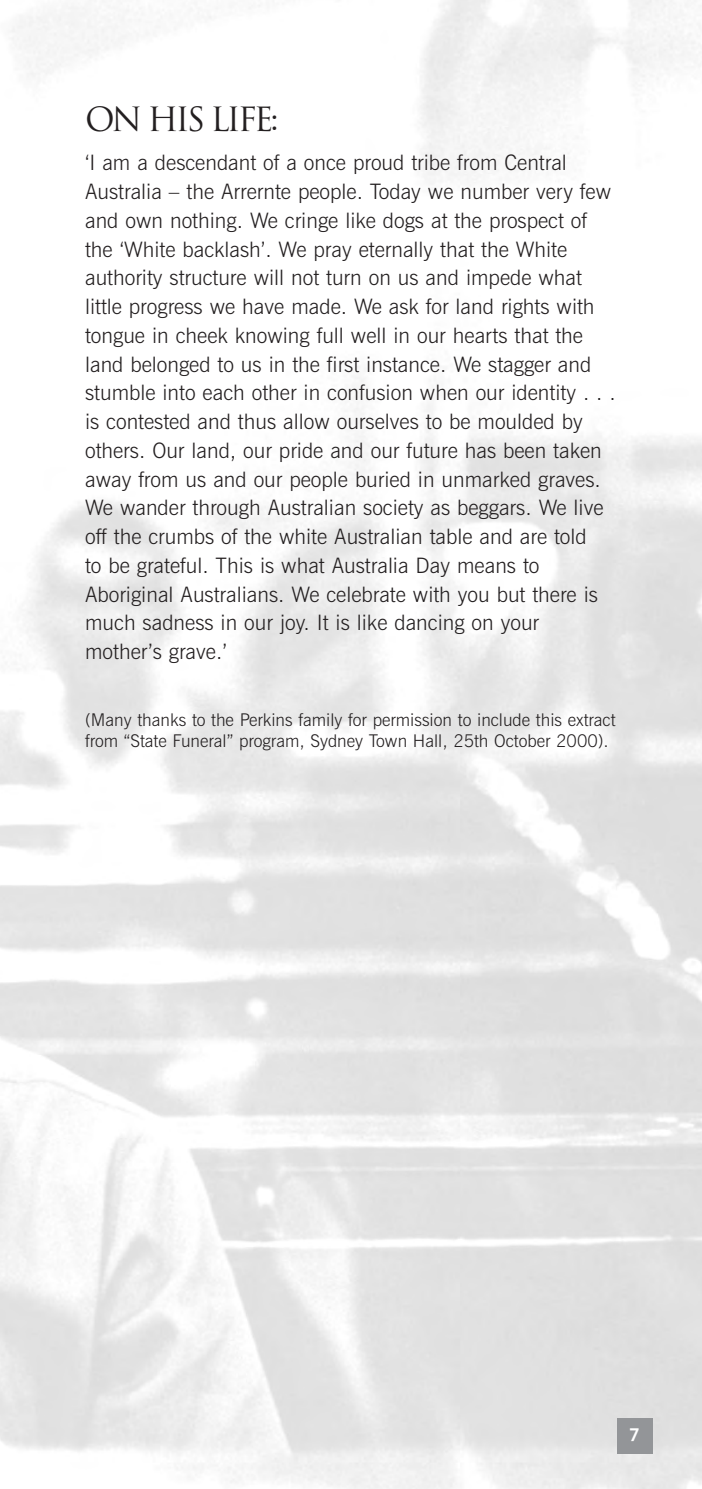
<style>
.page{position:relative;width:702px;height:1489px;background:#fff}
.page>*{position:absolute;margin:0;border:0;box-sizing:border-box;transform-origin:0 0}
.t1{font:32.5px "Trajan";letter-spacing:-.1em;color:#231f20}
.t2{font:300 21.25px/28.8px "News Gothic BT";color:#231f20}
.t3{font:300 17.5px/21px "News Gothic BT";color:#231f20}
.t4{font:700 17.5px "News Gothic BT";color:#fff}
</style>
<div class="page">
<div style="left:617px;top:1417px;width:35px;height:36px;background:#939598"></div>
<h1 class="t1" style="left:85px;top:101px;width:195px">ON HIS LIFE:</h1>
<p class="t2" style="left:85px;top:150px;width:532px">‘I am a descendant of a once proud tribe from Central Australia – the Arrernte people. Today we number very few and own nothing. We cringe like dogs at the prospect of the ‘White backlash’. We pray eternally that the White authority structure will not turn on us and impede what little progress we have made. We ask for land rights with tongue in cheek knowing full well in our hearts that the land belonged to us in the first instance. We stagger and stumble into each other in confusion when our identity . . . is contested and thus allow ourselves to be moulded by others. Our land, our pride and our future has been taken away from us and our people buried in unmarked graves.<br>We wander through Australian society as beggars. We live off the crumbs of the white Australian table and are told<br>to be grateful. This is what Australia Day means to Aboriginal Australians. We celebrate with you but there is much sadness in our joy. It is like dancing on your mother’s grave.’</p>
<p class="t3" style="left:85px;top:710px;width:532px">(Many thanks to the Perkins family for permission to include this extract from “State Funeral” program, Sydney Town Hall, 25th October 2000).</p>
<p class="t4" style="left:629px;top:1427px;width:12px">7</p>
</div>
